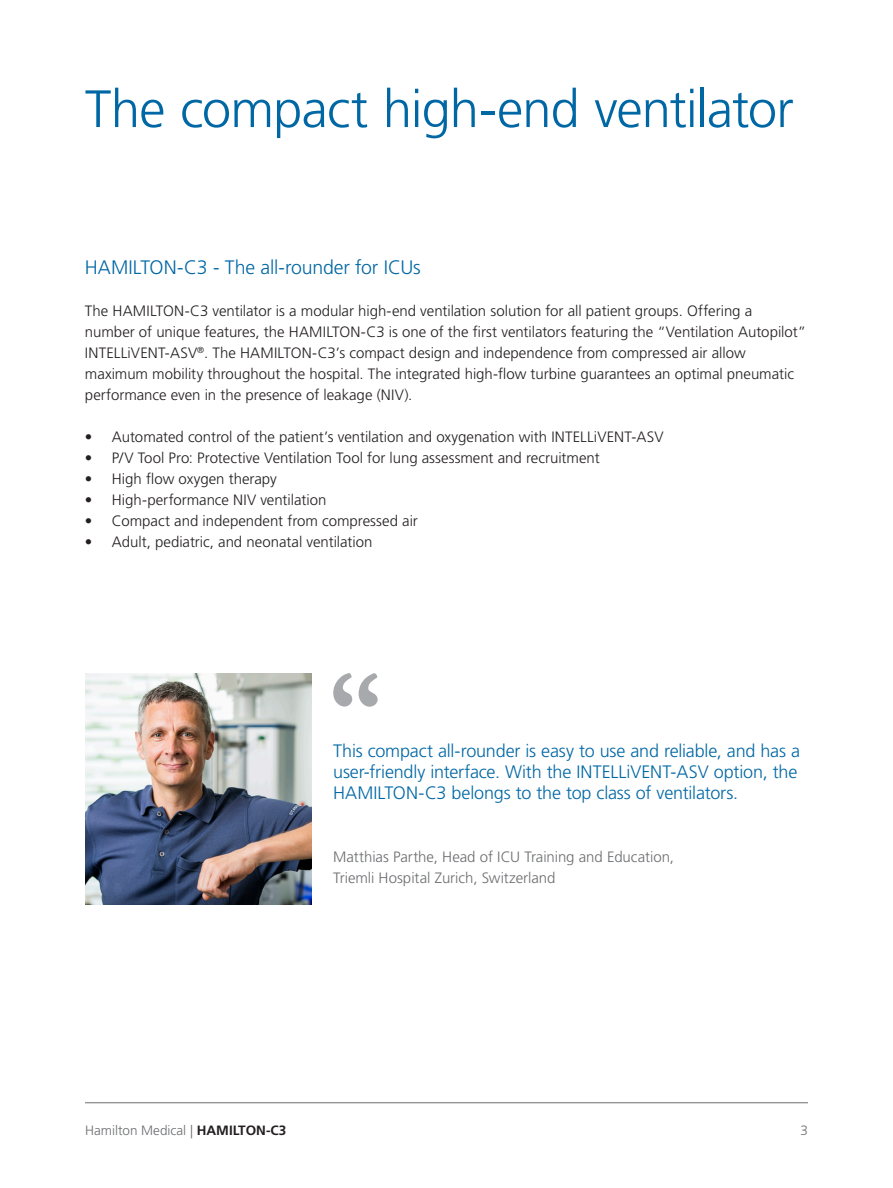
<style>
.page{position:relative;width:893px;height:1188px;background:#fff}
.page>*{position:absolute;margin:0;border:0;box-sizing:border-box;transform-origin:0 0}
.headline_small{font:300 52.5px "Frutiger LT Std";letter-spacing:-.02em;color:#0067a5}
.running_text_normal{font:300 19.5px "Frutiger LT Std";letter-spacing:-.01em;color:#0067a5}
.subheadlline_small{font:300 18px/21px "Frutiger LT Std";letter-spacing:-.01em;color:#0067a5}
.running_text_normal-2{font:300 15px/21px "Frutiger LT Std";color:#231f20}
.running_text_normal-3{font:300 15px "Frutiger LT Std";letter-spacing:-.005em;color:#6c6d70}
.t1{font:300 13.5px "Frutiger LT Std";color:#6c6d70}
.s1{font-weight:700;color:#231f20}
</style>
<div class="page">
<img style="left:85px;top:673px;width:227px;height:231px">
<svg style="left:333px;top:673px;width:45px;height:34px"></svg>
<hr style="left:85px;top:1103px;width:723px;height:1px;background:#6c6d70">
<p class="headline_small" style="left:85px;top:79px;width:710px">The compact high-end ventilator</p>
<p class="running_text_normal" style="left:85px;top:256px;width:337px">HAMILTON-C3 - The all-rounder for ICUs</p>
<p class="running_text_normal-2" style="left:85px;top:301px;width:723px">The HAMILTON-C3 ventilator is a modular high-end ventilation solution for all patient groups. Offering a<br>number of unique features, the HAMILTON-C3 is one of the first ventilators featuring the “Ventilation Autopilot” INTELLiVENT-ASV<sup>®</sup>. The HAMILTON-C3’s compact design and independence from compressed air allow maximum mobility throughout the hospital. The integrated high-flow turbine guarantees an optimal pneumatic performance even in the presence of leakage (NIV).</p>
<p class="running_text_normal-2" style="left:85px;top:427px;width:580px">• Automated control of the patient’s ventilation and oxygenation with INTELLiVENT-ASV</p>
<p class="running_text_normal-2" style="left:85px;top:448px;width:516px">• P/V Tool Pro: Protective Ventilation Tool for lung assessment and recruitment</p>
<p class="running_text_normal-2" style="left:85px;top:469px;width:193px">• High flow oxygen therapy</p>
<p class="running_text_normal-2" style="left:85px;top:490px;width:243px">• High-performance NIV ventilation</p>
<p class="running_text_normal-2" style="left:85px;top:511px;width:334px">• Compact and independent from compressed air</p>
<p class="running_text_normal-2" style="left:85px;top:532px;width:289px">• Adult, pediatric, and neonatal ventilation</p>
<p class="subheadlline_small" style="left:333px;top:741px;width:468px">This compact all-rounder is easy to use and reliable, and has a user-friendly interface. With the INTELLiVENT-ASV option, the<br>HAMILTON-C3 belongs to the top class of ventilators.</p>
<p class="running_text_normal-3" style="left:333px;top:848px;width:342px">Matthias Parthe, Head of ICU Training and Education,</p>
<p class="running_text_normal-3" style="left:333px;top:869px;width:224px">Triemli Hospital Zurich, Switzerland</p>
<p class="t1" style="left:85px;top:1123px;width:203px">Hamilton Medical | <span class="s1">HAMILTON-C3</span></p>
<p class="t1" style="left:800px;top:1123px;width:9px">3</p>
</div>
